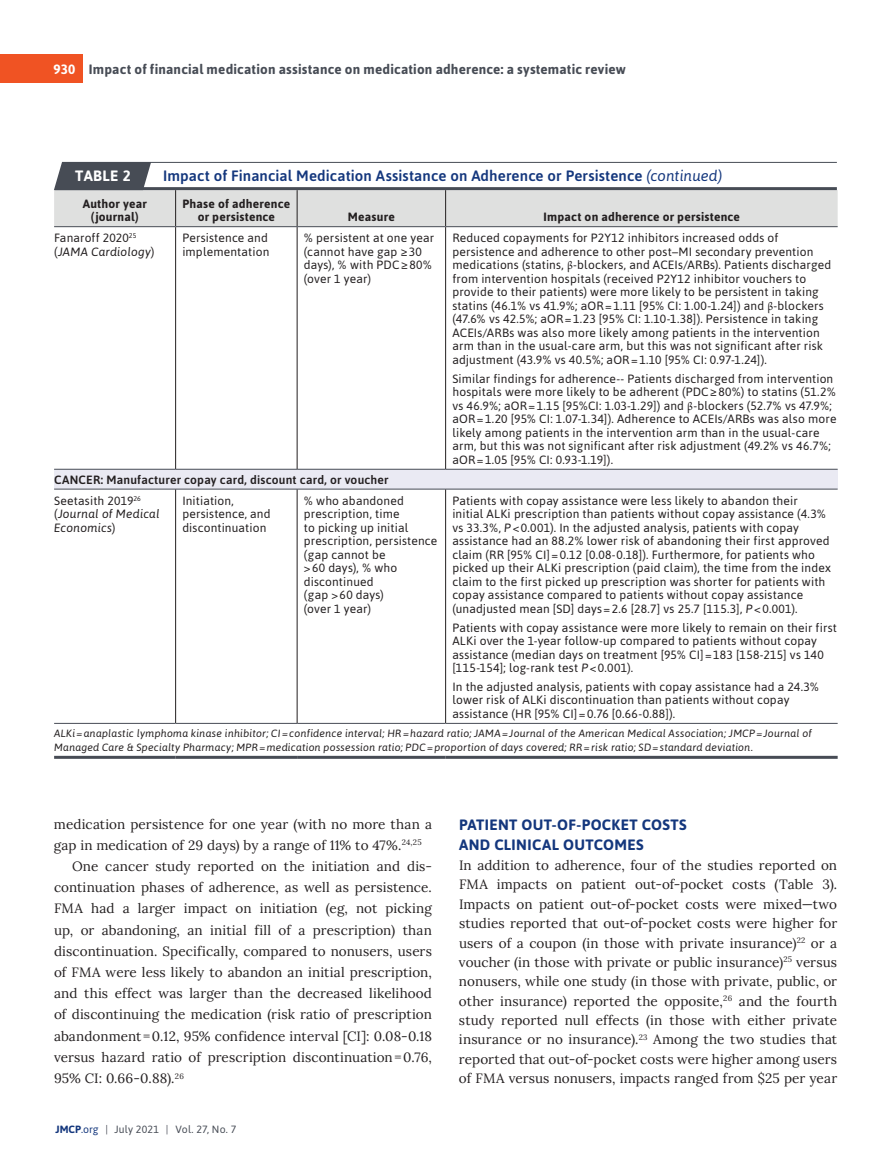
<style>
.page{position:relative;width:891px;height:1175px;background:#fff}
.page>*{position:absolute;margin:0;border:0;box-sizing:border-box;transform-origin:0 0}
.t1{font:500 15px "Asap";letter-spacing:.01em;color:#14377d}
.t2{font:700 15px/19.6px "Asap";letter-spacing:.025em;color:#14377d}
.t3{font:700 15px "Asap";letter-spacing:.025em;color:#fff}
.t4{font:13.5px/19.4px "Lora";letter-spacing:.01em;color:#231f20;text-align:justify}
.t5{font:700 13.5px "Asap";letter-spacing:.015em;color:#474c55}
.t6{font:12px/13.5px "Asap";letter-spacing:.01em;color:#231f20}
.t7{font:700 12px/13.5px "Asap";letter-spacing:.015em;color:#231f20;text-align:center}
.t8{font:600 12px/20.9px "Asap";letter-spacing:.02em;color:#231f20}
.t9{font:italic 12px/13.5px "Asap";letter-spacing:.015em;color:#231f20}
.t10{font:italic 10.5px/13.5px "Asap";letter-spacing:.02em;color:#231f20}
.t11{font:10.5px "Asap";letter-spacing:.01em;color:#474c55}
.s1{color:#fff}
.s2{font-weight:400;font-style:italic}
.s3{font-style:italic}
.s4{font-family:"Arno Pro"}
.s5{font-weight:400}
.s6{font-style:normal}
.s7{font-weight:700;color:#14377d}
.s8{color:#14377d}
</style>
<div class="page">
<div style="left:0;top:54px;width:82px;height:29px;background:#f05323"></div>
<div style="left:54px;top:469px;width:784px;height:20px;background:#eaeaf3"></div>
<hr style="left:175px;top:227px;width:1px;height:242px;background:#231f20">
<hr style="left:297px;top:227px;width:1px;height:242px;background:#231f20">
<hr style="left:445px;top:227px;width:1px;height:242px;background:#231f20">
<hr style="left:175px;top:489px;width:1px;height:234px;background:#231f20">
<hr style="left:297px;top:489px;width:1px;height:234px;background:#231f20">
<hr style="left:445px;top:489px;width:1px;height:234px;background:#231f20">
<hr style="left:54px;top:723px;width:122px;height:1px;background:#474c55">
<hr style="left:176px;top:723px;width:121px;height:1px;background:#474c55">
<hr style="left:297px;top:723px;width:149px;height:1px;background:#474c55">
<hr style="left:446px;top:723px;width:392px;height:1px;background:#474c55">
<hr style="left:54px;top:469px;width:122px;height:1px;background:#474c55">
<hr style="left:176px;top:469px;width:121px;height:1px;background:#474c55">
<hr style="left:297px;top:469px;width:149px;height:1px;background:#474c55">
<hr style="left:446px;top:469px;width:392px;height:1px;background:#474c55">
<hr style="left:54px;top:489px;width:122px;height:1px;background:#474c55">
<hr style="left:176px;top:489px;width:121px;height:1px;background:#474c55">
<hr style="left:297px;top:489px;width:149px;height:1px;background:#474c55">
<hr style="left:446px;top:489px;width:392px;height:1px;background:#474c55">
<hr style="left:54px;top:756px;width:122px;height:3px;background:#474c55">
<hr style="left:176px;top:756px;width:121px;height:3px;background:#474c55">
<hr style="left:297px;top:756px;width:149px;height:3px;background:#474c55">
<hr style="left:446px;top:756px;width:392px;height:3px;background:#474c55">
<svg style="left:54px;top:162px;width:784px;height:65px"></svg>
<hr style="left:55px;top:187px;width:782px;height:3px;background:#474c55">
<hr style="left:62px;top:162px;width:775px;height:1px;background:#474c55">
<p class="t5" style="left:54px;top:60px;width:574px"><span class="s1">930</span> Impact of financial medication assistance on medication adherence: a systematic review</p>
<p class="t3" style="left:75px;top:166px;width:57px">TABLE 2</p>
<p class="t1" style="left:163px;top:166px;width:561px">Impact of Financial Medication Assistance on Adherence or Persistence <span class="s2">(continued)</span></p>
<p class="t7" style="left:83px;top:196px;width:66px">Author year (journal)</p>
<p class="t7" style="left:183px;top:196px;width:109px">Phase of adherence or persistence</p>
<p class="t7" style="left:348px;top:210px;width:48px">Measure</p>
<p class="t7" style="left:543px;top:210px;width:198px">Impact on adherence or persistence</p>
<p class="t6" style="left:54px;top:231px;width:102px">Fanaroff 2020<sup>25 </sup>(<span class="s3">JAMA Cardiology</span>)</p>
<p class="t6" style="left:182px;top:231px;width:89px">Persistence and implementation</p>
<p class="t6" style="left:304px;top:231px;width:132px">% persistent at one year (cannot have gap ≥30 days), % with PDC≥80% (over 1 year)</p>
<p class="t6" style="left:452px;top:231px;width:380px">Reduced copayments for P2Y12 inhibitors increased odds of persistence and adherence to other post–MI secondary prevention medications (statins, <span class="s4">β</span>-blockers, and ACEIs/ARBs). Patients discharged from intervention hospitals (received P2Y12 inhibitor vouchers to provide to their patients) were more likely to be persistent in taking statins (46.1% vs 41.9%; aOR=1.11 [95% CI: 1.00-1.24]) and <span class="s4">β</span>-blockers (47.6% vs 42.5%; aOR=1.23 [95% CI: 1.10-1.38]). Persistence in taking ACEIs/ARBs was also more likely among patients in the intervention arm than in the usual-care arm, but this was not significant after risk adjustment (43.9% vs 40.5%; aOR=1.10 [95% CI: 0.97-1.24]).</p>
<p class="t6" style="left:452px;top:371px;width:386px">Similar findings for adherence-- Patients discharged from intervention hospitals were more likely to be adherent (PDC≥80%) to statins (51.2% vs 46.9%; aOR=1.15 [95%CI: 1.03-1.29]) and <span class="s4">β</span>-blockers (52.7% vs 47.9%; aOR=1.20 [95% CI: 1.07-1.34]). Adherence to ACEIs/ARBs was also more likely among patients in the intervention arm than in the usual-care arm, but this was not significant after risk adjustment (49.2% vs 46.7%; aOR=1.05 [95% CI: 0.93-1.19]).</p>
<p class="t8" style="left:54px;top:468px;width:336px">CANCER: Manufacturer copay card, discount card, or voucher<br><span class="s5">Seetasith 2019</span><sup>26</sup></p>
<p class="t9" style="left:54px;top:507px;width:107px"><span class="s6">(</span>Journal of Medical<br>Economics<span class="s6">)</span></p>
<p class="t6" style="left:182px;top:493px;width:90px">Initiation, persistence, and discontinuation</p>
<p class="t6" style="left:304px;top:493px;width:135px">% who abandoned prescription, time<br>to picking up initial prescription, persistence (gap cannot be<br>&gt;60 days), % who discontinued<br>(gap &gt;60 days)<br>(over 1 year)</p>
<p class="t6" style="left:452px;top:493px;width:380px">Patients with copay assistance were less likely to abandon their initial ALKi prescription than patients without copay assistance (4.3% vs 33.3%, <span class="s3">P</span>&lt;0.001). In the adjusted analysis, patients with copay assistance had an 88.2% lower risk of abandoning their first approved claim (RR [95% CI]=0.12 [0.08-0.18]). Furthermore, for patients who picked up their ALKi prescription (paid claim), the time from the index claim to the first picked up prescription was shorter for patients with copay assistance compared to patients without copay assistance (unadjusted mean [SD] days=2.6 [28.7] vs 25.7 [115.3], <span class="s3">P</span>&lt;0.001).</p>
<p class="t6" style="left:452px;top:620px;width:386px">Patients with copay assistance were more likely to remain on their first ALKi over the 1-year follow-up compared to patients without copay assistance (median days on treatment [95% CI]=183 [158-215] vs 140 [115-154]; log-rank test <span class="s3">P</span>&lt;0.001).</p>
<p class="t6" style="left:452px;top:679px;width:368px">In the adjusted analysis, patients with copay assistance had a 24.3% lower risk of ALKi discontinuation than patients without copay assistance (HR [95% CI]=0.76 [0.66-0.88]).</p>
<p class="t10" style="left:54px;top:726px;width:759px">ALKi=anaplastic lymphoma kinase inhibitor; CI=confidence interval; HR=hazard ratio; JAMA=Journal of the American Medical Association; JMCP=Journal of<br>Managed Care &amp; Specialty Pharmacy; MPR=medication possession ratio; PDC=proportion of days covered; RR=risk ratio; SD=standard deviation.</p>
<p class="t4" style="left:54px;top:813px;width:379px">medication persistence for one year (with no more than a</p>
<p class="t4" style="left:54px;top:834px;width:369px">gap in medication of 29 days) by a range of 11% to 47%.<sup>24,25</sup></p>
<p class="t4" style="left:72px;top:855px;width:362px">One cancer study reported on the initiation and dis-</p>
<p class="t4" style="left:54px;top:876px;width:379px">continuation phases of adherence, as well as persistence.</p>
<p class="t4" style="left:54px;top:898px;width:379px">FMA had a larger impact on initiation (eg, not picking</p>
<p class="t4" style="left:54px;top:919px;width:380px">up, or abandoning, an initial fill of a prescription) than</p>
<p class="t4" style="left:54px;top:940px;width:379px">discontinuation. Specifically, compared to nonusers, users</p>
<p class="t4" style="left:54px;top:961px;width:380px">of FMA were less likely to abandon an initial prescription,</p>
<p class="t4" style="left:54px;top:982px;width:380px">and this effect was larger than the decreased likelihood</p>
<p class="t4" style="left:54px;top:1004px;width:380px">of discontinuing the medication (risk ratio of prescription</p>
<p class="t4" style="left:54px;top:1025px;width:379px">abandonment=0.12, 95% confidence interval [CI]: 0.08-0.18</p>
<p class="t4" style="left:54px;top:1046px;width:380px">versus hazard ratio of prescription discontinuation=0.76,</p>
<p class="t4" style="left:54px;top:1067px;width:131px">95% CI: 0.66-0.88).<sup>26</sup></p>
<p class="t11" style="left:56px;top:1122px;width:182px"><span class="s7">JMCP</span><span class="s8">.org</span> | July 2021 | Vol. 27, No. 7</p>
<p class="t2" style="left:459px;top:814px;width:229px">PATIENT OUT-OF-POCKET COSTS<br>AND CLINICAL OUTCOMES</p>
<p class="t4" style="left:459px;top:854px;width:380px">In addition to adherence, four of the studies reported on FMA impacts on patient out-of-pocket costs (Table 3).<br>Impacts on patient out-of-pocket costs were mixed—two studies reported that out-of-pocket costs were higher for users of a coupon (in those with private insurance)<sup>22</sup> or a voucher (in those with private or public insurance)<sup>25</sup> versus nonusers, while one study (in those with private, public, or other insurance) reported the opposite,<sup>26</sup> and the fourth study reported null effects (in those with either private insurance or no insurance).<sup>23</sup> Among the two studies that reported that out-of-pocket costs were higher among users of FMA versus nonusers, impacts ranged from $25 per year</p>
</div>
